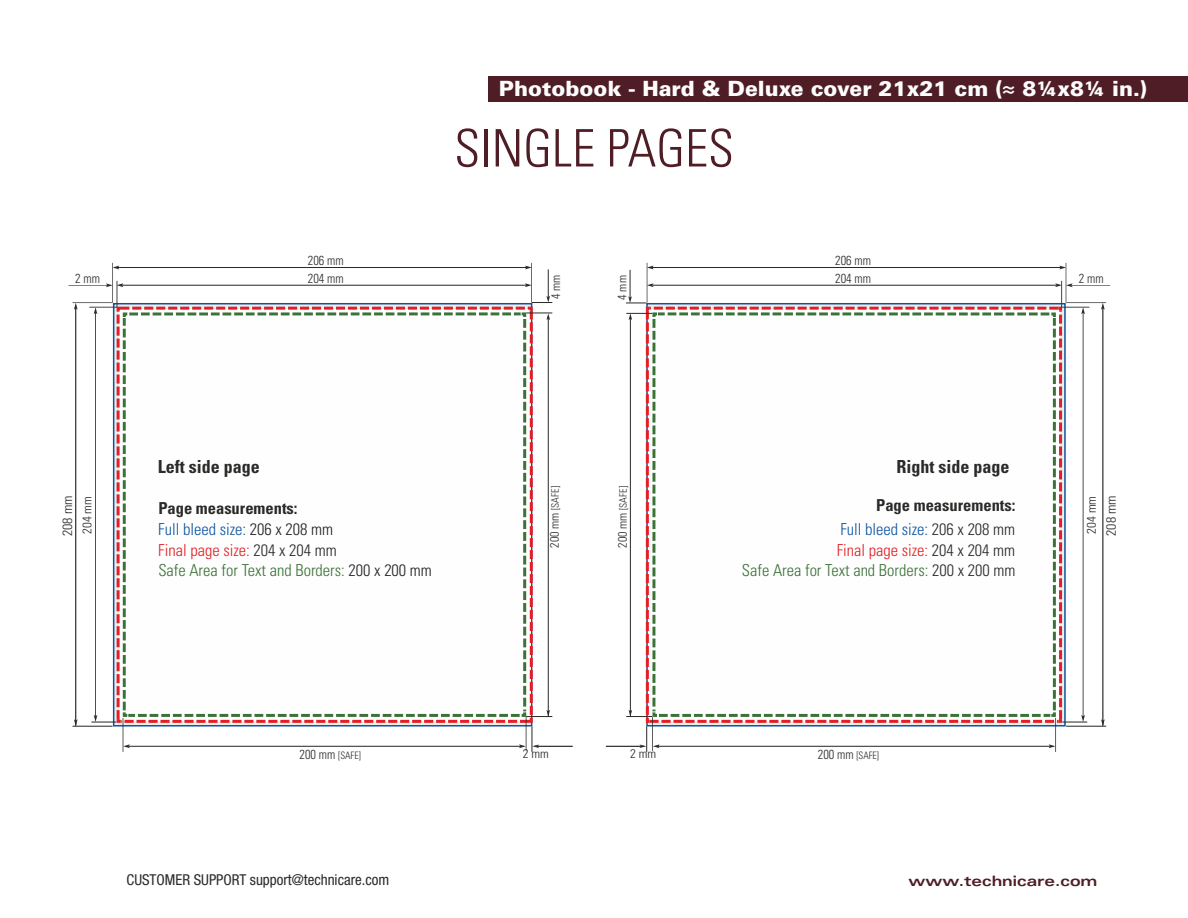
<style>
.page{position:relative;width:1188px;height:918px;background:#fff}
.page>*{position:absolute;margin:0;border:0;box-sizing:border-box;transform-origin:0 0}
.t1{font:300 condensed 51.75px "Univers LT Std";color:#4f1d26}
.t2{font:900 21px "Univers LT Std";color:#fefefe}
.t3{font:700 condensed 18px "Univers LT Std";color:#2b2a29}
.t4{font:300 condensed 16.5px/19.8px "Univers LT Std";color:#3a7237}
.t5{font:300 condensed 16.5px "Univers LT Std";color:#0c54a0}
.t6{font:700 condensed 16.5px "Univers LT Std";color:#2b2a29}
.t7{font:300 condensed 16.5px "Univers LT Std";color:#e31e24}
.t8{font:condensed 15px "Helvetica Neue LT Std";color:#2b2a29}
.t9{font:700 expanded 14.25px "Univers LT Std";color:#4f1d26}
.t10{font:300 condensed 13.35px "Univers LT Std";color:#2b2a29;scale:1.05 1}
.t11{font:300 condensed 13.05px "Univers LT Std";color:#2b2a29;scale:.95 1}
.t12{font:300 condensed 12.45px "Univers LT Std";color:#2b2a29;scale:1.05 1}
.t13{font:300 condensed 12.15px "Univers LT Std";color:#2b2a29}
.t14{font:300 condensed 10.2px "Univers LT Std";color:#2b2a29;scale:.95 1}
.t15{font:300 condensed 10.2px "Univers LT Std";color:#2b2a29}
.s1{color:#e31e24}
.s2{color:#2b2a29}
.s3{color:#252423}
.s4{font-size:12.15px}
.s5{font-size:13.05px}
</style>
<div class="page">
<hr style="left:76px;top:308px;width:1px;height:418px;background:#000">
<hr style="left:1103px;top:308px;width:1px;height:418px;background:#000">
<hr style="left:73px;top:302px;width:39px;height:1px;background:#2b2a29">
<hr style="left:1066px;top:302px;width:40px;height:1px;background:#2b2a29">
<hr style="left:68px;top:285px;width:39px;height:1px;background:#2b2a29">
<hr style="left:1072px;top:285px;width:38px;height:1px;background:#2b2a29">
<hr style="left:535px;top:746px;width:38px;height:1px;background:#000">
<hr style="left:606px;top:746px;width:38px;height:1px;background:#000">
<hr style="left:112px;top:263px;width:1px;height:40px;background:#2b2a29">
<hr style="left:1066px;top:263px;width:1px;height:40px;background:#2b2a29">
<hr style="left:531px;top:263px;width:1px;height:40px;background:#2b2a29">
<hr style="left:647px;top:263px;width:1px;height:40px;background:#2b2a29">
<svg style="left:74px;top:719px;width:4px;height:7px"></svg>
<svg style="left:1101px;top:719px;width:4px;height:7px"></svg>
<svg style="left:74px;top:303px;width:4px;height:7px"></svg>
<svg style="left:1101px;top:303px;width:4px;height:7px"></svg>
<hr style="left:73px;top:726px;width:40px;height:1px;background:#2b2a29">
<hr style="left:1066px;top:726px;width:40px;height:1px;background:#2b2a29">
<svg style="left:89px;top:266px;width:463px;height:486px"></svg>
<svg style="left:626px;top:266px;width:463px;height:486px"></svg>
<div style="left:488px;top:76px;width:700px;height:26px;background:#4f1d26"></div>
<p class="t2" style="left:499px;top:81px;width:650px">Photobook - Hard &amp; Deluxe cover 21x21 cm (≈ 8¼x8¼ in.)</p>
<h1 class="t1" style="left:454px;top:129px;width:281px">SINGLE PAGES</h1>
<p class="t11" style="left:308px;top:256px;width:39px">206 mm</p>
<p class="t11" style="left:835px;top:256px;width:39px">206 mm</p>
<p class="t11" style="left:75px;top:274px;width:28px">2 mm</p>
<p class="t11" style="left:1079px;top:274px;width:28px">2 mm</p>
<p class="t11" style="left:308px;top:274px;width:39px">204 mm</p>
<p class="t11" style="left:835px;top:274px;width:39px">204 mm</p>
<p class="t13" style="left:552px;top:299px;width:26px;rotate:-90deg">4 mm</p>
<p class="t13" style="left:618px;top:300px;width:26px;rotate:-90deg">4 mm</p>
<p class="t3" style="left:158px;top:460px;width:103px">Left side page</p>
<p class="t6" style="left:158px;top:502px;width:141px">Page measurements:</p>
<p class="t4" style="left:158px;top:543px;width:275px"><span class="s1">Final page size:</span> <span class="s2">204 x 204 mm<br></span>Safe Area for Text and Borders: <span class="s3">200 x 200 mm</span></p>
<p class="t3" style="left:897px;top:460px;width:115px">Right side page</p>
<p class="t6" style="left:876px;top:499px;width:141px">Page measurements:</p>
<p class="t7" style="left:837px;top:544px;width:180px">Final page size: <span class="s2">204 x 204 mm</span></p>
<p class="t15" style="left:552px;top:548px;width:63px;rotate:-90deg"><span class="s4">200 mm</span> [SAFE]</p>
<p class="t15" style="left:620px;top:548px;width:63px;rotate:-90deg"><span class="s4">200 mm</span> [SAFE]</p>
<p class="t10" style="left:62px;top:536px;width:40px;rotate:-90deg">208 mm</p>
<p class="t12" style="left:83px;top:534px;width:37px;rotate:-90deg">204 mm</p>
<p class="t12" style="left:1087px;top:534px;width:37px;rotate:-90deg">204 mm</p>
<p class="t10" style="left:1106px;top:536px;width:40px;rotate:-90deg">208 mm</p>
<p class="t5" style="left:158px;top:523px;width:176px">Full bleed size: <span class="s3">206 x 208 mm</span></p>
<p class="t5" style="left:840px;top:523px;width:176px">Full bleed size: <span class="s2">206 x 208 mm</span></p>
<p class="t4" style="left:742px;top:562px;width:275px">Safe Area for Text and Borders: <span class="s2">200 x 200 mm</span></p>
<p class="t14" style="left:300px;top:751px;width:66px"><span class="s5">200 mm</span> [SAFE]</p>
<p class="t12" style="left:523px;top:749px;width:26px">2 mm</p>
<p class="t12" style="left:630px;top:749px;width:26px">2 mm</p>
<p class="t14" style="left:818px;top:751px;width:66px"><span class="s5">200 mm</span> [SAFE]</p>
<p class="t8" style="left:127px;top:874px;width:264px">CUSTOMER SUPPORT support@technicare.com</p>
<p class="t9" style="left:909px;top:876px;width:190px">www.technicare.com</p>
</div>
